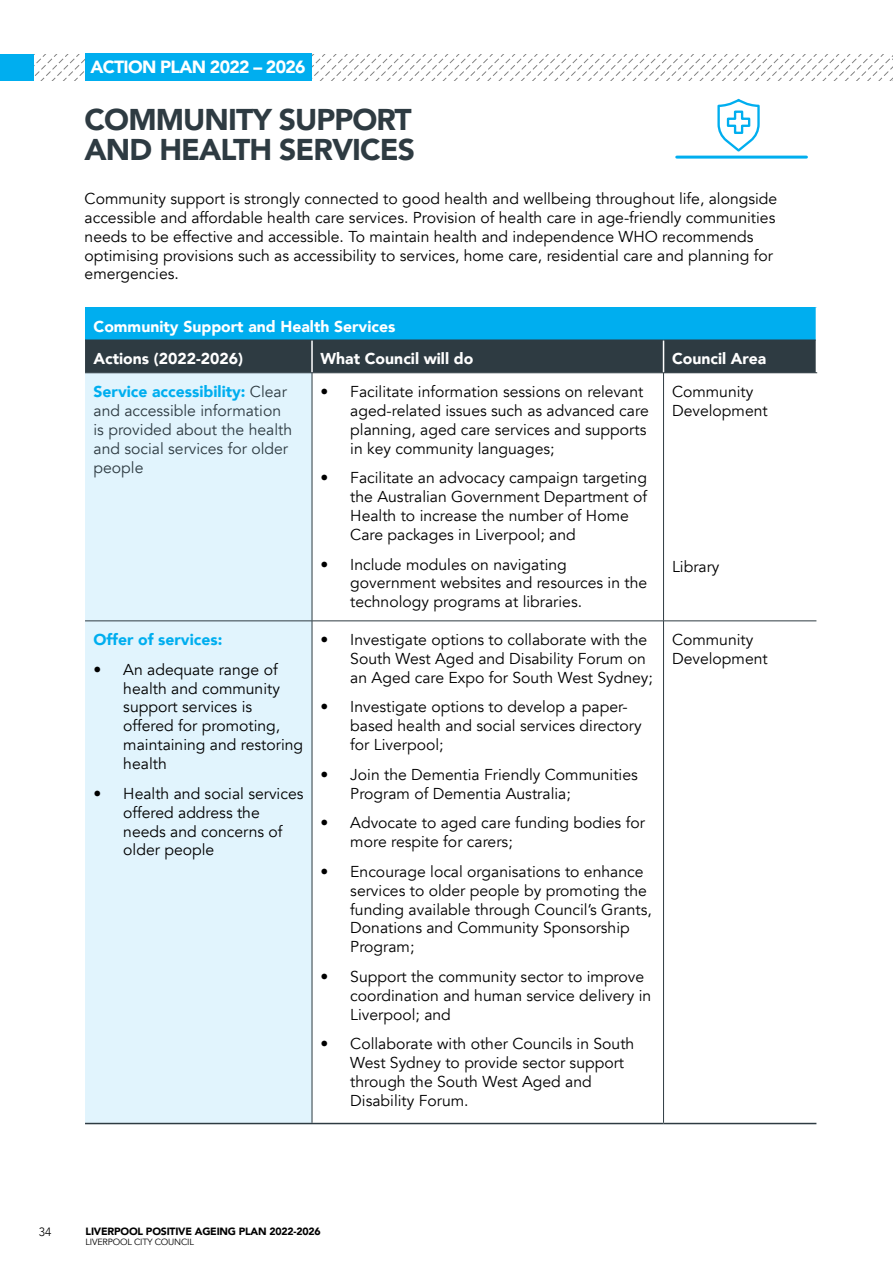
<style>
.page{position:relative;width:893px;height:1263px;background:#fff}
.page>*{position:absolute;margin:0;border:0;box-sizing:border-box;transform-origin:0 0}
.t1{font:900 30px/29.4px "Avenir";letter-spacing:-.03em;color:#2e3b42}
.t2{font:900 17.55px "Avenir";letter-spacing:-.04em;color:#fff}
.t3{font:15.75px/18.9px "Avenir";color:#000}
.t4{font:15.75px/18.9px "Avenir";color:#2e3b42}
.t5{font:900 15.75px/32.7px "Avenir";color:#fff}
.t6{font:900 15.75px "Avenir";color:#00aeef}
.t7{font:300 12px "Avenir";color:#000}
.t8{font:900 10.5px "Avenir";letter-spacing:-.02em;color:#000}
.t9{font:9px "Avenir";letter-spacing:-.02em;color:#000}
.s1{font-weight:900;color:#00aeef}
</style>
<div class="page">
<svg style="left:34px;top:54px;width:859px;height:27px"></svg>
<div style="left:0;top:54px;width:34px;height:27px;background:#00aeef"></div>
<hr style="left:677px;top:156px;width:129px;height:3px;background:#00aeef">
<div style="left:85px;top:307px;width:731px;height:33px;background:#00aeef"></div>
<div style="left:85px;top:341px;width:731px;height:31px;background:#2e3b42"></div>
<div style="left:85px;top:373px;width:227px;height:750px;background:#e1f4fd"></div>
<hr style="left:311px;top:340px;width:2px;height:33px;background:#fff">
<hr style="left:663px;top:340px;width:1px;height:33px;background:#fff">
<hr style="left:663px;top:373px;width:1px;height:248px;background:#2e3b42">
<hr style="left:663px;top:621px;width:1px;height:502px;background:#2e3b42">
<hr style="left:85px;top:1123px;width:227px;height:1px;background:#2e3b42">
<hr style="left:312px;top:1123px;width:351px;height:1px;background:#2e3b42">
<hr style="left:663px;top:1123px;width:153px;height:1px;background:#2e3b42">
<hr style="left:312px;top:340px;width:351px;height:1px;background:#2e3b42">
<hr style="left:663px;top:340px;width:153px;height:1px;background:#2e3b42">
<hr style="left:312px;top:372px;width:351px;height:1px;background:#2e3b42">
<hr style="left:663px;top:372px;width:154px;height:1px;background:#2e3b42">
<hr style="left:312px;top:621px;width:351px;height:1px;background:#2e3b42">
<hr style="left:663px;top:621px;width:153px;height:1px;background:#2e3b42">
<hr style="left:312px;top:373px;width:1px;height:248px;background:#2e3b42">
<hr style="left:312px;top:621px;width:1px;height:502px;background:#2e3b42">
<hr style="left:85px;top:340px;width:227px;height:1px;background:#2e3b42">
<hr style="left:85px;top:372px;width:227px;height:1px;background:#2e3b42">
<hr style="left:85px;top:621px;width:227px;height:1px;background:#2e3b42">
<div style="left:85px;top:53px;width:227px;height:28px;background:#00aeef"></div>
<svg style="left:717px;top:98px;width:43px;height:54px"></svg>
<p class="t2" style="left:91px;top:52px;width:217px">ACTION PLAN 2022 – 2026</p>
<h1 class="t1" style="left:85px;top:104px;width:332px">COMMUNITY SUPPORT<br>AND HEALTH SERVICES</h1>
<p class="t3" style="left:85px;top:189px;width:694px">Community support is strongly connected to good health and wellbeing throughout life, alongside accessible and affordable health care services. Provision of health care in age-friendly communities needs to be effective and accessible. To maintain health and independence WHO recommends optimising provisions such as accessibility to services, home care, residential care and planning for emergencies.</p>
<p class="t5" style="left:94px;top:309px;width:303px">Community Support and Health Services<br>Actions (2022-2026)</p>
<p class="t5" style="left:321px;top:342px;width:154px">What Council will do</p>
<p class="t5" style="left:672px;top:342px;width:96px">Council Area</p>
<p class="t4" style="left:94px;top:382px;width:200px"><span class="s1">Service accessibility:</span> Clear and accessible information is provided about the health and social services for older people</p>
<p class="t3" style="left:350px;top:382px;width:300px;text-indent:-30px">• Facilitate information sessions on relevant aged-related issues such as advanced care planning, aged care services and supports in key community languages;</p>
<p class="t3" style="left:350px;top:469px;width:298px;text-indent:-30px">• Facilitate an advocacy campaign targeting the Australian Government Department of Health to increase the number of Home Care packages in Liverpool; and</p>
<p class="t3" style="left:350px;top:555px;width:298px;text-indent:-30px">• Include modules on navigating government websites and resources in the technology programs at libraries.</p>
<p class="t6" style="left:94px;top:626px;width:130px">Offer of services:</p>
<p class="t3" style="left:123px;top:660px;width:181px;text-indent:-30px">• An adequate range of health and community support services is offered for promoting, maintaining and restoring health</p>
<p class="t3" style="left:123px;top:784px;width:182px;text-indent:-30px">• Health and social services offered address the needs and concerns of older people</p>
<p class="t3" style="left:350px;top:630px;width:304px;text-indent:-30px">• Investigate options to collaborate with the<br>South West Aged and Disability Forum on an Aged care Expo for South West Sydney;</p>
<p class="t3" style="left:350px;top:698px;width:293px;text-indent:-30px">• Investigate options to develop a paper&shy;based health and social services directory for Liverpool;</p>
<p class="t3" style="left:350px;top:765px;width:289px;text-indent:-30px">• Join the Dementia Friendly Communities<br>Program of Dementia Australia;</p>
<p class="t3" style="left:350px;top:814px;width:296px;text-indent:-30px">• Advocate to aged care funding bodies for more respite for carers;</p>
<p class="t3" style="left:350px;top:862px;width:303px;text-indent:-30px">• Encourage local organisations to enhance services to older people by promoting the funding available through Council’s Grants, Donations and Community Sponsorship Program;</p>
<p class="t3" style="left:350px;top:967px;width:303px;text-indent:-30px">• Support the community sector to improve coordination and human service delivery in<br>Liverpool; and</p>
<p class="t3" style="left:350px;top:1034px;width:286px;text-indent:-30px">• Collaborate with other Councils in South<br>West Sydney to provide sector support through the South West Aged and<br>Disability Forum.</p>
<p class="t3" style="left:672px;top:382px;width:97px">Community<br>Development</p>
<p class="t3" style="left:672px;top:557px;width:49px">Library</p>
<p class="t3" style="left:672px;top:630px;width:97px">Community<br>Development</p>
<p class="t7" style="left:39px;top:1225px;width:14px">34</p>
<p class="t8" style="left:86px;top:1222px;width:236px">LIVERPOOL POSITIVE AGEING PLAN 2022-2026</p>
<p class="t9" style="left:86px;top:1237px;width:110px">LIVERPOOL CITY COUNCIL</p>
</div>
